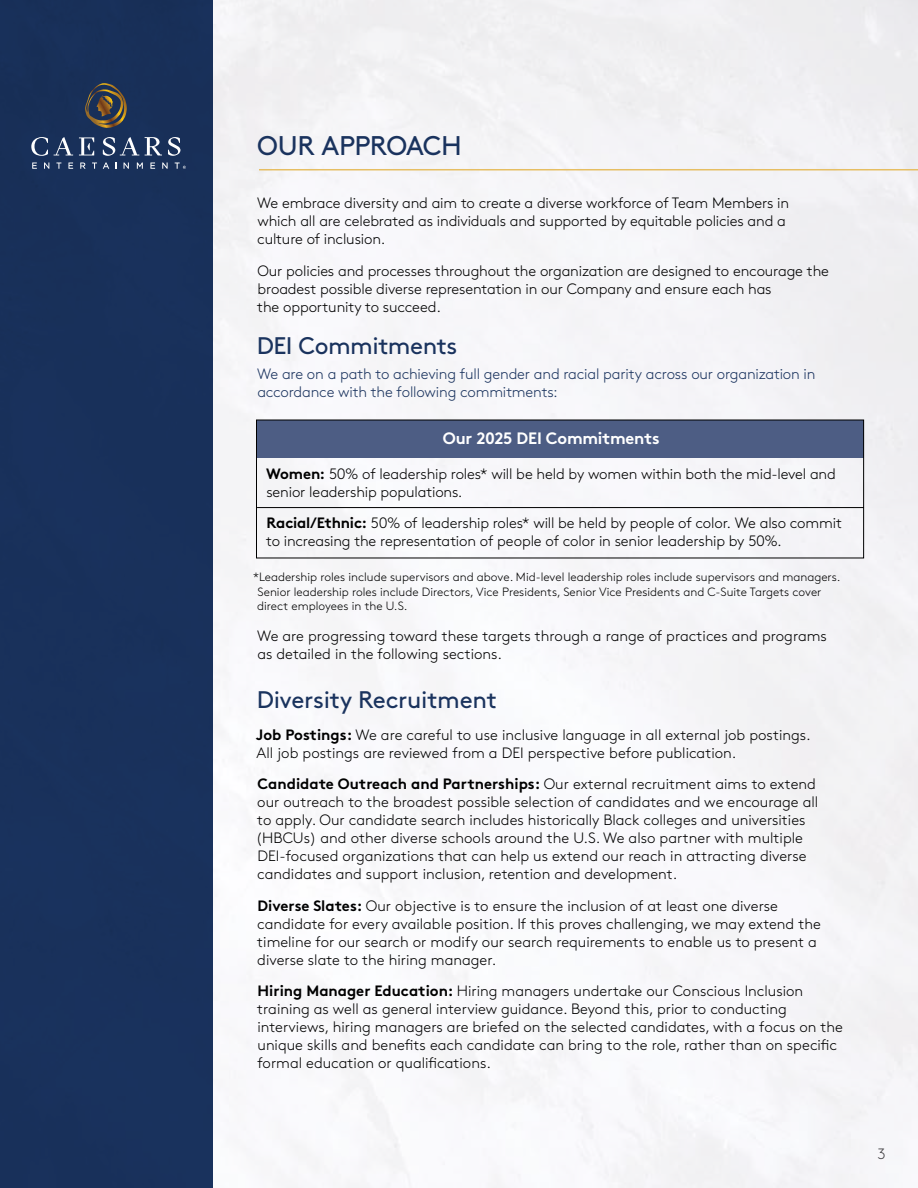
<style>
.page{position:relative;width:918px;height:1188px;background:#fff}
.page>*{position:absolute;margin:0;border:0;box-sizing:border-box;transform-origin:0 0}
.t1{font:27px "Brown Pro";letter-spacing:-.025em;color:#1a335e}
.t2{font:24px "Brown Pro";letter-spacing:-.015em;color:#1a335e}
.t3{font:700 16.5px "Brown Pro";letter-spacing:-.015em;color:#fff}
.t4{font:300 15px/18px "Brown Pro";color:#000}
.t5{font:300 15px/18px "Brown Pro";letter-spacing:-.01em;color:#1a335e}
.t6{font:300 12px/14.4px "Brown Pro";color:#000}
.s1{font-weight:700}
</style>
<div class="page">
<div style="left:213px;top:0;width:705px;height:1188px;background:#f6f6f9"></div>
<div style="left:0;top:0;width:213px;height:1188px;background:#1a335e"></div>
<svg style="left:79px;top:137px;width:15px;height:18px"></svg>
<svg style="left:54px;top:137px;width:19px;height:18px"></svg>
<svg style="left:145px;top:137px;width:17px;height:18px"></svg>
<svg style="left:103px;top:137px;width:36px;height:19px"></svg>
<svg style="left:168px;top:137px;width:13px;height:19px"></svg>
<svg style="left:31px;top:137px;width:17px;height:19px"></svg>
<svg style="left:32px;top:163px;width:5px;height:6px"></svg>
<svg style="left:44px;top:163px;width:5px;height:6px"></svg>
<svg style="left:56px;top:163px;width:5px;height:6px"></svg>
<svg style="left:68px;top:163px;width:5px;height:6px"></svg>
<svg style="left:80px;top:163px;width:5px;height:6px"></svg>
<svg style="left:92px;top:163px;width:5px;height:6px"></svg>
<svg style="left:103px;top:162px;width:6px;height:7px"></svg>
<svg style="left:124px;top:163px;width:5px;height:6px"></svg>
<svg style="left:137px;top:163px;width:6px;height:6px"></svg>
<svg style="left:150px;top:163px;width:5px;height:6px"></svg>
<svg style="left:162px;top:163px;width:6px;height:6px"></svg>
<svg style="left:175px;top:163px;width:11px;height:6px"></svg>
<svg style="left:85px;top:83px;width:42px;height:45px"></svg>
<hr style="left:259px;top:169px;width:659px;height:1px;background:#e6be63">
<div style="left:257px;top:420px;width:607px;height:37px;background:#4d5d84"></div>
<hr style="left:257px;top:507px;width:607px;height:1px;background:#000">
<h1 class="t1" style="left:257px;top:125px;width:206px">OUR APPROACH</h1>
<p class="t4" style="left:257px;top:193px;width:533px">We embrace diversity and aim to create a diverse workforce of Team Members in which all are celebrated as individuals and supported by equitable policies and a culture of inclusion.</p>
<p class="t4" style="left:257px;top:261px;width:573px">Our policies and processes throughout the organization are designed to encourage the broadest possible diverse representation in our Company and ensure each has<br>the opportunity to succeed.</p>
<h2 class="t2" style="left:257px;top:328px;width:202px">DEI Commitments</h2>
<p class="t5" style="left:257px;top:364px;width:560px">We are on a path to achieving full gender and racial parity across our organization in accordance with the following commitments:</p>
<p class="t3" style="left:443px;top:425px;width:218px">Our 2025 DEI Commitments</p>
<p class="t4" style="left:266px;top:464px;width:571px"><span class="s1">Women:</span> 50% of leadership roles* will be held by women within both the mid-level and senior leadership populations.</p>
<p class="t4" style="left:266px;top:513px;width:577px"><span class="s1">Racial/Ethnic:</span> 50% of leadership roles* will be held by people of color. We also commit to increasing the representation of people of color in senior leadership by 50%.</p>
<p class="t6" style="left:257px;top:569px;width:585px;text-indent:-4px">*Leadership roles include supervisors and above. Mid-level leadership roles include supervisors and managers.<br>Senior leadership roles include Directors, Vice Presidents, Senior Vice Presidents and C-Suite Targets cover direct employees in the U.S.</p>
<p class="t4" style="left:257px;top:626px;width:571px">We are progressing toward these targets through a range of practices and programs as detailed in the following sections.</p>
<h2 class="t2" style="left:257px;top:682px;width:242px">Diversity Recruitment</h2>
<p class="t4" style="left:256px;top:725px;width:556px"><span class="s1">Job Postings:</span> We are careful to use inclusive language in all external job postings.<br>All job postings are reviewed from a DEI perspective before publication.</p>
<p class="t4" style="left:256px;top:774px;width:564px"><span class="s1">Candidate Outreach and Partnerships:</span> Our external recruitment aims to extend our outreach to the broadest possible selection of candidates and we encourage all to apply. Our candidate search includes historically Black colleges and universities (HBCUs) and other diverse schools around the U.S. We also partner with multiple DEI-focused organizations that can help us extend our reach in attracting diverse candidates and support inclusion, retention and development.</p>
<p class="t4" style="left:257px;top:896px;width:565px"><span class="s1">Diverse Slates:</span> Our objective is to ensure the inclusion of at least one diverse candidate for every available position. If this proves challenging, we may extend the timeline for our search or modify our search requirements to enable us to present a diverse slate to the hiring manager.</p>
<p class="t4" style="left:257px;top:981px;width:587px"><span class="s1">Hiring Manager Education:</span> Hiring managers undertake our Conscious Inclusion training as well as general interview guidance. Beyond this, prior to conducting interviews, hiring managers are briefed on the selected candidates, with a focus on the unique skills and benefits each candidate can bring to the role, rather than on specific formal education or qualifications.</p>
<p class="t4" style="left:878px;top:1143px;width:10px">3</p>
</div>
